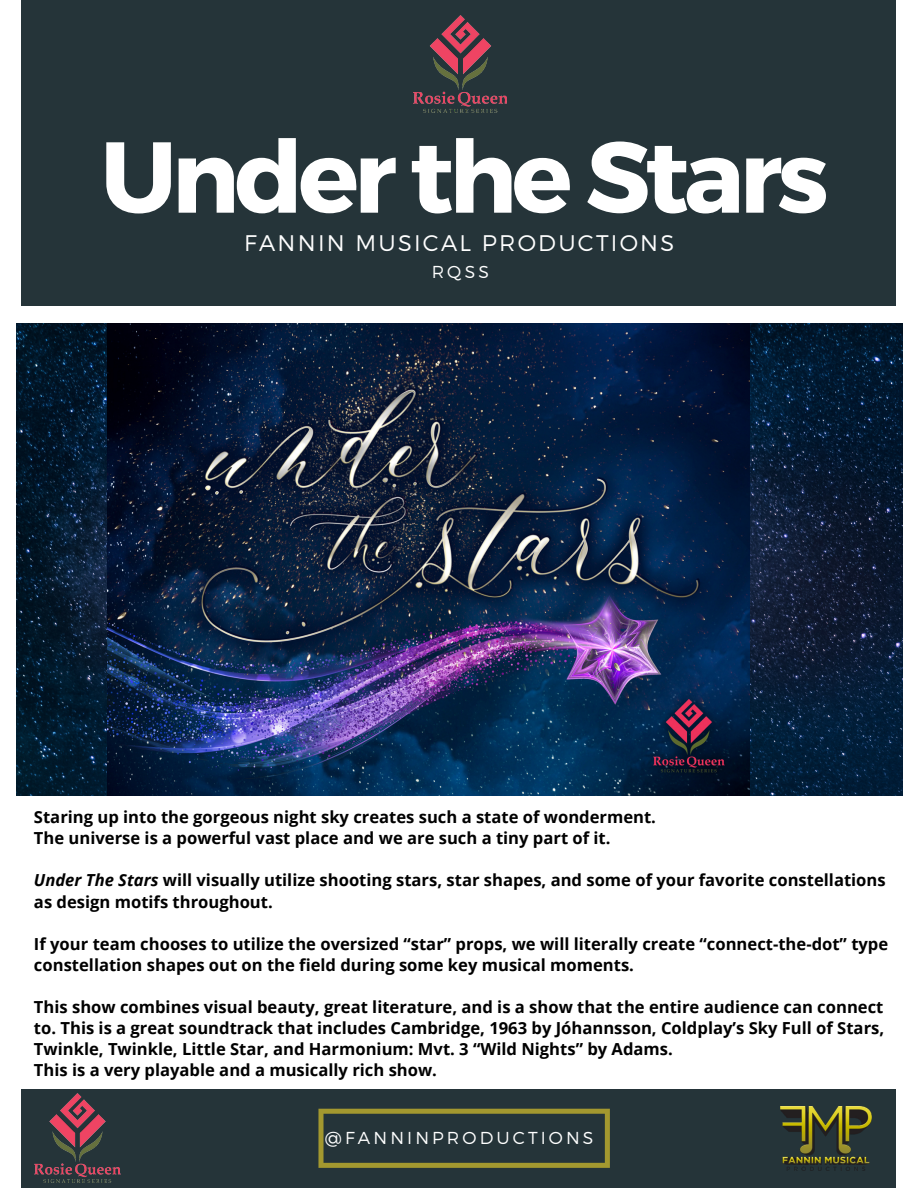
<style>
.page{position:relative;width:918px;height:1188px;background:#fff}
.page>*{position:absolute;margin:0;border:0;box-sizing:border-box;transform-origin:0 0}
.t1{font:700 100.5px "Montserrat";letter-spacing:-.05em;color:#fff}
.t2{font:300 22.5px "Montserrat";letter-spacing:.1em;color:#fff}
.t3{font:300 17.25px "Montserrat";letter-spacing:.18em;color:#fff}
.t4{font:700 16.65px/21px "Open Sans";color:#010101}
.s1{font-style:italic}
</style>
<div class="page">
<div style="left:22px;top:0;width:874px;height:306px;background:#253439"></div>
<div style="left:22px;top:1089px;width:874px;height:99px;background:#253439"></div>
<img style="left:17px;top:324px;width:91px;height:471px">
<img style="left:749px;top:324px;width:153px;height:471px">
<img style="left:108px;top:324px;width:641px;height:471px">
<svg style="left:318px;top:1109px;width:292px;height:59px"></svg>
<img style="left:414px;top:16px;width:93px;height:97px">
<img style="left:780px;top:1106px;width:92px;height:64px">
<img style="left:35px;top:1094px;width:86px;height:88px">
<h1 class="t1" style="left:100px;top:112px;width:730px">Under the Stars</h1>
<h2 class="t2" style="left:244px;top:228px;width:432px">FANNIN MUSICAL PRODUCTIONS</h2>
<p class="t3" style="left:432px;top:261px;width:59px">RQSS</p>
<p class="t4" style="left:34px;top:806px;width:624px">Staring up into the gorgeous night sky creates such a state of wonderment.<br>The universe is a powerful vast place and we are such a tiny part of it.</p>
<p class="t4" style="left:34px;top:870px;width:853px"><span class="s1">Under The Stars</span> will visually utilize shooting stars, star shapes, and some of your favorite constellations as design motifs throughout.</p>
<p class="t4" style="left:34px;top:933px;width:856px">If your team chooses to utilize the oversized “star” props, we will literally create “connect-the-dot” type constellation shapes out on the field during some key musical moments.</p>
<p class="t4" style="left:34px;top:996px;width:852px">This show combines visual beauty, great literature, and is a show that the entire audience can connect to. This is a great soundtrack that includes Cambridge, 1963 by Jóhannsson, Coldplay’s Sky Full of Stars, Twinkle, Twinkle, Little Star, and Harmonium: Mvt. 3 “Wild Nights” by Adams.<br>This is a very playable and a musically rich show.</p>
<p class="t3" style="left:325px;top:1127px;width:270px">@FANNINPRODUCTIONS</p>
</div>
